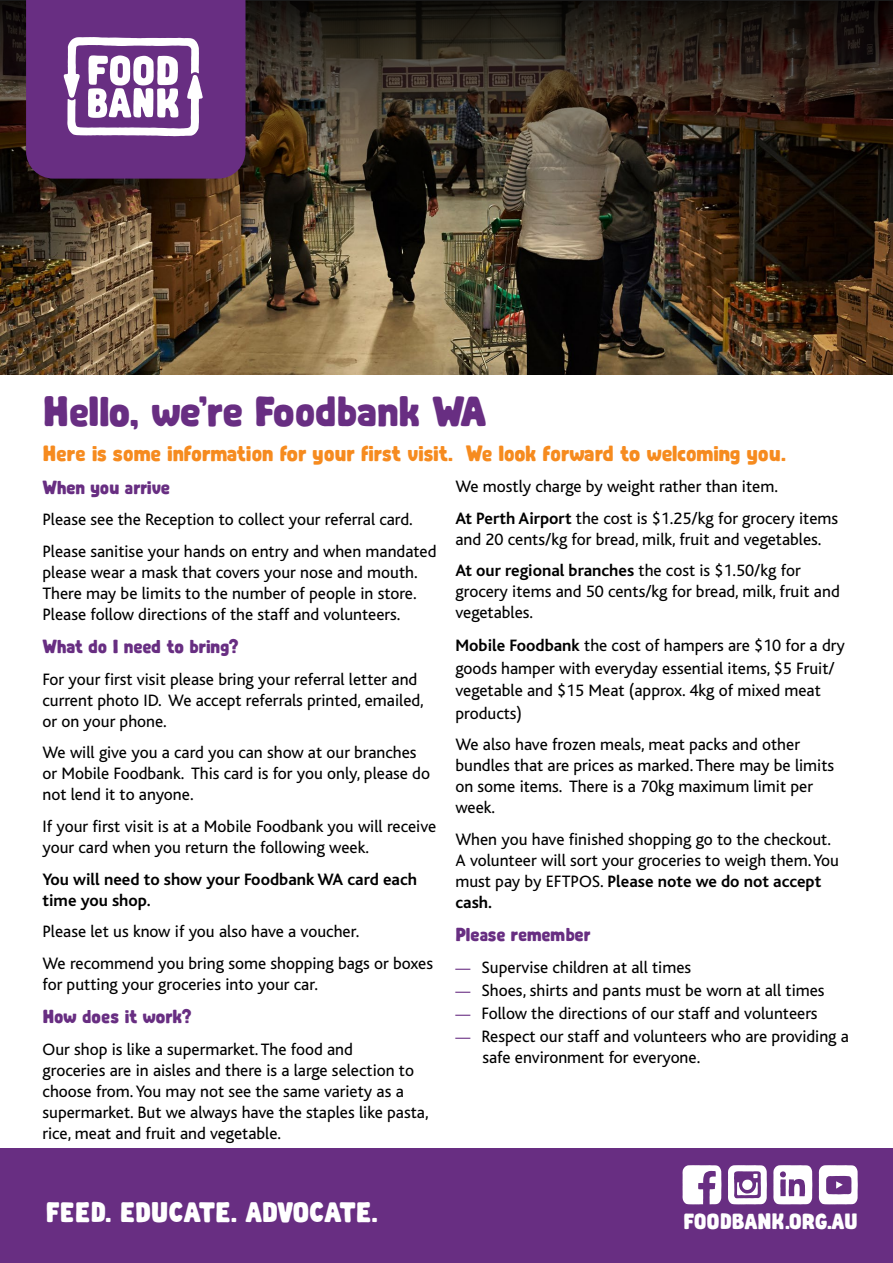
<style>
.page{position:relative;width:893px;height:1263px;background:#fff}
.page>*{position:absolute;margin:0;border:0;box-sizing:border-box;transform-origin:0 0}
.t1{font:40.5px "Abraham";letter-spacing:-.01em;color:#682e82}
.t2{font:27px "Abraham";letter-spacing:-.005em;color:#fff}
.t3{font:21px "Abraham";color:#f68b1f}
.t4{font:21px "Abraham";letter-spacing:-.02em;color:#fff}
.t5{font:18px "Abraham";color:#682e82}
.t6{font:17.25px/21px "Bliss";color:#000}
.t7{font:700 17.25px/21px "Bliss";color:#000}
.s1{font-weight:700}
.s2{font-size:15px;color:#682e82}
</style>
<div class="page">
<div style="left:0;top:1148px;width:893px;height:115px;background:#682e82"></div>
<img style="left:0;top:248px;width:893px;height:127px">
<svg style="left:0;top:0;width:893px;height:248px;background:#372c20"></svg>
<svg style="left:26px;top:0;width:219px;height:179px"></svg>
<svg style="left:682px;top:1165px;width:39px;height:39px"></svg>
<svg style="left:728px;top:1165px;width:39px;height:39px"></svg>
<svg style="left:773px;top:1165px;width:39px;height:39px"></svg>
<svg style="left:819px;top:1165px;width:39px;height:39px"></svg>
<h1 class="t1" style="left:43px;top:386px;width:446px">Hello, we’re Foodbank WA</h1>
<p class="t3" style="left:43px;top:440px;width:745px">Here is some information for your first visit. We look forward to welcoming you.</p>
<p class="t5" style="left:43px;top:476px;width:129px">When you arrive</p>
<p class="t6" style="left:43px;top:504px;width:396px;line-height:31.7px">Please see the Reception to collect your referral card.<br>Please sanitise your hands on entry and when mandated</p>
<p class="t6" style="left:43px;top:562px;width:377px;text-align:justify">please wear a mask that covers your nose and mouth.<br>There may be limits to the number of people in store.<br>Please follow directions of the staff and volunteers.</p>
<p class="t5" style="left:43px;top:636px;width:197px">What do I need to bring?</p>
<p class="t6" style="left:43px;top:669px;width:383px">For your first visit please bring your referral letter and current photo ID. We accept referrals printed, emailed, or on your phone.</p>
<p class="t6" style="left:43px;top:742px;width:389px">We will give you a card you can show at our branches or Mobile Foodbank. This card is for you only, please do not lend it to anyone.</p>
<p class="t6" style="left:43px;top:816px;width:395px">If your first visit is at a Mobile Foodbank you will receive your card when you return the following week.</p>
<p class="t7" style="left:43px;top:869px;width:376px">You will need to show your Foodbank WA card each time you shop.</p>
<p class="t6" style="left:43px;top:916px;width:392px;line-height:31.7px">Please let us know if you also have a voucher.<br>We recommend you bring some shopping bags or boxes</p>
<p class="t6" style="left:43px;top:974px;width:277px">for putting your groceries into your car.</p>
<p class="t5" style="left:43px;top:1006px;width:150px">How does it work?</p>
<p class="t6" style="left:43px;top:1039px;width:388px">Our shop is like a supermarket. The food and<br>groceries are in aisles and there is a large selection to choose from. You may not see the same variety as a supermarket. But we always have the staples like pasta, rice, meat and fruit and vegetable.</p>
<p class="t6" style="left:455px;top:471px;width:384px;line-height:31.7px">We mostly charge by weight rather than item.<br><span class="s1">At Perth Airport</span> the cost is $1.25/kg for grocery items</p>
<p class="t6" style="left:455px;top:523px;width:368px;line-height:31.7px">and 20 cents/kg for bread, milk, fruit and vegetables.<br><span class="s1">At our regional branches</span> the cost is $1.50/kg for</p>
<p class="t6" style="left:455px;top:581px;width:386px">grocery items and 50 cents/kg for bread, milk, fruit and vegetables.</p>
<p class="t6" style="left:455px;top:635px;width:391px;line-height:22.5px"><span class="s1">Mobile Foodbank</span> the cost of hampers are $10 for a dry goods hamper with everyday essential items, $5 Fruit/ vegetable and $15 Meat (approx. 4kg of mixed meat products)</p>
<p class="t6" style="left:455px;top:735px;width:380px">We also have frozen meals, meat packs and other bundles that are prices as marked. There may be limits on some items. There is a 70kg maximum limit per week.</p>
<p class="t6" style="left:455px;top:829px;width:385px">When you have finished shopping go to the checkout.<br>A volunteer will sort your groceries to weigh them. You must pay by EFTPOS. <span class="s1">Please note we do not accept cash.</span></p>
<p class="t5" style="left:455px;top:924px;width:137px">Please remember</p>
<p class="t6" style="left:455px;top:957px;width:237px"><span class="s2">—</span> Supervise children at all times</p>
<p class="t6" style="left:455px;top:980px;width:371px"><span class="s2">—</span> Shoes, shirts and pants must be worn at all times</p>
<p class="t6" style="left:455px;top:1003px;width:364px"><span class="s2">—</span> Follow the directions of our staff and volunteers</p>
<p class="t6" style="left:482px;top:1026px;width:368px;text-indent:-27px"><span class="s2">—</span> Respect our staff and volunteers who are providing a safe environment for everyone.</p>
<h2 class="t2" style="left:46px;top:1196px;width:334px">FEED. EDUCATE. ADVOCATE.</h2>
<p class="t4" style="left:684px;top:1208px;width:176px">FOODBANK.ORG.AU</p>
</div>
